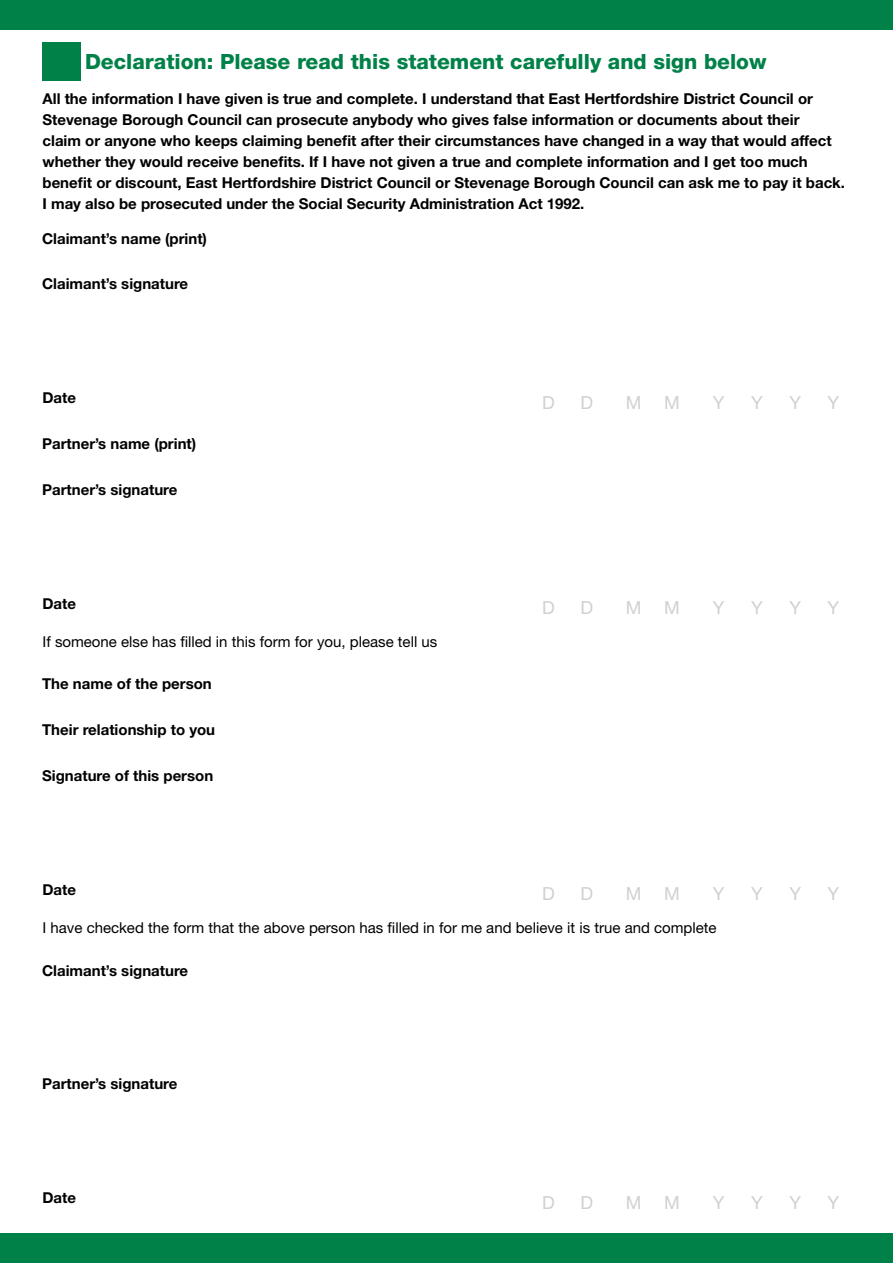
<style>
.page{position:relative;width:893px;height:1263px;background:#fff}
.page>*{position:absolute;margin:0;border:0;box-sizing:border-box;transform-origin:0 0}
.t1{font:800 21px "Helvetica Neue LT Std";color:#008148}
.t2{font:18px "Helvetica Neue LT Std";color:#d0d0d0}
.t3{font:700 15px/21px "Helvetica Neue LT Std";color:#000}
.t4{font:15px "Helvetica Neue LT Std";color:#000}
</style>
<div class="page">
<div style="left:0;top:0;width:893px;height:30px;background:#008148"></div>
<div style="left:0;top:1233px;width:893px;height:30px;background:#008148"></div>
<div style="left:43px;top:43px;width:38px;height:38px;background:#008148"></div>
<h1 class="t1" style="left:85px;top:49px;width:683px">Declaration: Please read this statement carefully and sign below</h1>
<p class="t3" style="left:43px;top:88px;width:804px">All the information I have given is true and complete. I understand that East Hertfordshire District Council or Stevenage Borough Council can prosecute anybody who gives false information or documents about their<br>claim or anyone who keeps claiming benefit after their circumstances have changed in a way that would affect whether they would receive benefits. If I have not given a true and complete information and I get too much benefit or discount, East Hertfordshire District Council or Stevenage Borough Council can ask me to pay it back.<br>I may also be prosecuted under the Social Security Administration Act 1992.</p>
<p class="t3" style="left:42px;top:227px;width:166px">Claimant’s name (print)</p>
<p class="t3" style="left:42px;top:273px;width:148px">Claimant’s signature</p>
<p class="t3" style="left:43px;top:387px;width:35px">Date</p>
<p class="t2" style="left:542px;top:391px;width:14px">D</p>
<p class="t2" style="left:580px;top:391px;width:14px">D</p>
<p class="t2" style="left:626px;top:391px;width:17px">M</p>
<p class="t2" style="left:664px;top:391px;width:17px">M</p>
<p class="t2" style="left:713px;top:391px;width:13px">Y</p>
<p class="t2" style="left:751px;top:391px;width:13px">Y</p>
<p class="t2" style="left:789px;top:391px;width:13px">Y</p>
<p class="t2" style="left:828px;top:391px;width:13px">Y</p>
<p class="t3" style="left:42px;top:433px;width:156px">Partner’s name (print)</p>
<p class="t3" style="left:42px;top:479px;width:137px">Partner’s signature</p>
<p class="t3" style="left:43px;top:593px;width:35px">Date</p>
<p class="t2" style="left:542px;top:597px;width:14px">D</p>
<p class="t2" style="left:580px;top:597px;width:14px">D</p>
<p class="t2" style="left:626px;top:597px;width:17px">M</p>
<p class="t2" style="left:664px;top:597px;width:17px">M</p>
<p class="t2" style="left:713px;top:597px;width:13px">Y</p>
<p class="t2" style="left:751px;top:597px;width:13px">Y</p>
<p class="t2" style="left:789px;top:597px;width:13px">Y</p>
<p class="t2" style="left:828px;top:597px;width:13px">Y</p>
<p class="t4" style="left:43px;top:633px;width:396px">If someone else has filled in this form for you, please tell us</p>
<p class="t3" style="left:42px;top:673px;width:171px">The name of the person</p>
<p class="t3" style="left:42px;top:719px;width:175px">Their relationship to you</p>
<p class="t3" style="left:42px;top:765px;width:173px">Signature of this person</p>
<p class="t3" style="left:43px;top:879px;width:35px">Date</p>
<p class="t2" style="left:542px;top:883px;width:14px">D</p>
<p class="t2" style="left:580px;top:883px;width:14px">D</p>
<p class="t2" style="left:626px;top:883px;width:17px">M</p>
<p class="t2" style="left:664px;top:883px;width:17px">M</p>
<p class="t2" style="left:713px;top:883px;width:13px">Y</p>
<p class="t2" style="left:751px;top:883px;width:13px">Y</p>
<p class="t2" style="left:789px;top:883px;width:13px">Y</p>
<p class="t2" style="left:828px;top:883px;width:13px">Y</p>
<p class="t4" style="left:43px;top:919px;width:676px">I have checked the form that the above person has filled in for me and believe it is true and complete</p>
<p class="t3" style="left:42px;top:959px;width:148px">Claimant’s signature</p>
<p class="t3" style="left:42px;top:1073px;width:137px">Partner’s signature</p>
<p class="t3" style="left:43px;top:1187px;width:35px">Date</p>
<p class="t2" style="left:542px;top:1191px;width:14px">D</p>
<p class="t2" style="left:580px;top:1191px;width:14px">D</p>
<p class="t2" style="left:626px;top:1191px;width:17px">M</p>
<p class="t2" style="left:664px;top:1191px;width:17px">M</p>
<p class="t2" style="left:713px;top:1191px;width:13px">Y</p>
<p class="t2" style="left:751px;top:1191px;width:13px">Y</p>
<p class="t2" style="left:789px;top:1191px;width:13px">Y</p>
<p class="t2" style="left:828px;top:1191px;width:13px">Y</p>
</div>
